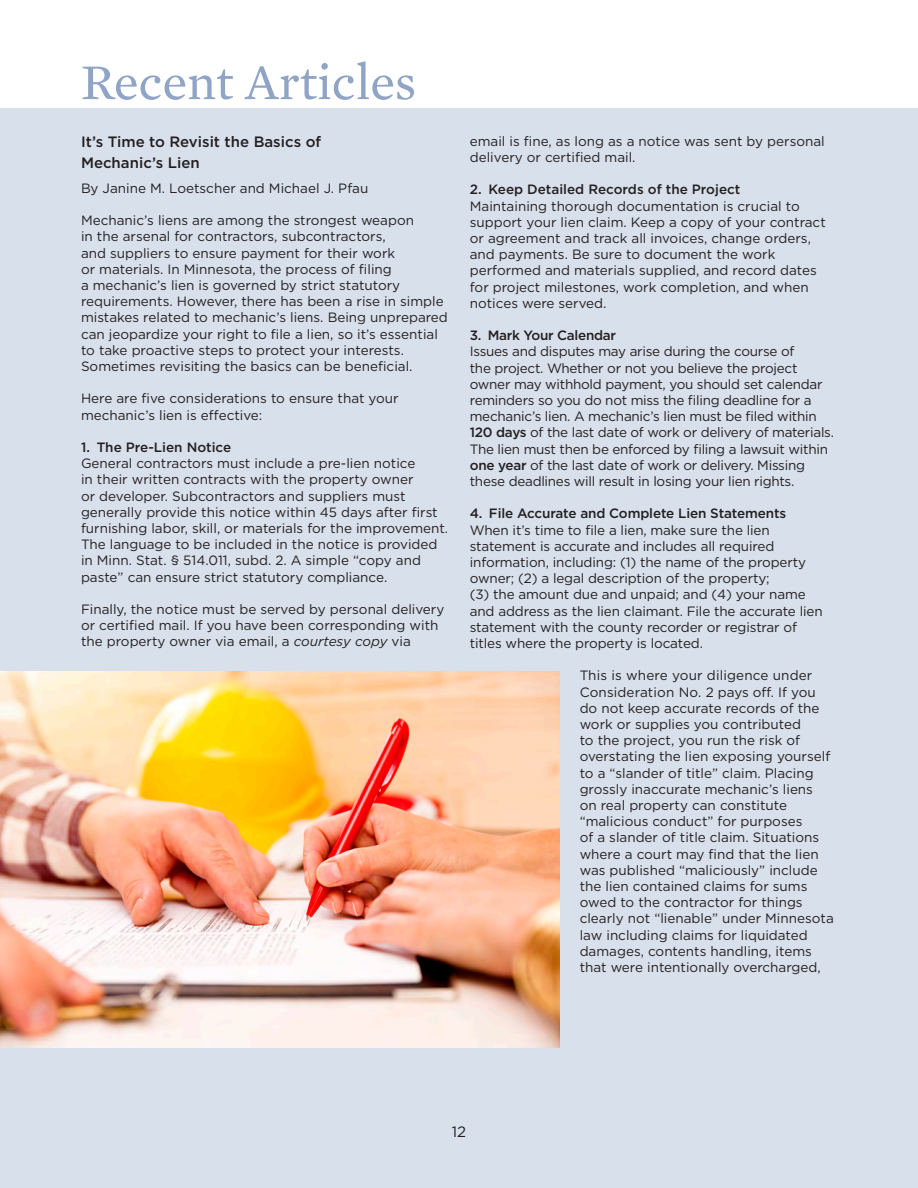
<style>
.page{position:relative;width:918px;height:1188px;background:#fff}
.page>*{position:absolute;margin:0;border:0;box-sizing:border-box;transform-origin:0 0}
.t1{font:51px "Mercury Text G2";color:#90a4c5}
.t2{font:500 15px/21px "Gotham";color:#231f20}
.t3{font:15px "Gotham";color:#231f20}
.t4{font:13.5px/16.2px "Gotham";color:#231f20}
.t5{font:13.5px/16.2px "Gotham";letter-spacing:-.02em;color:#231f20}
.t6{font:500 13.5px "Gotham";letter-spacing:-.01em;color:#231f20}
.s1{font-style:italic}
.s2{font-weight:500}
</style>
<div class="page">
<div style="left:0;top:108px;width:918px;height:1080px;background:#d8e0eb"></div>
<img style="left:0;top:671px;width:559px;height:376px">
<p class="t1" style="left:81px;top:45px;width:337px">Recent Articles</p>
<p class="t2" style="left:81px;top:131px;width:242px">It’s Time to Revisit the Basics of<br>Mechanic’s Lien</p>
<p class="t4" style="left:81px;top:180px;width:289px">By Janine M. Loetscher and Michael J. Pfau</p>
<p class="t4" style="left:81px;top:212px;width:368px">Mechanic’s liens are among the strongest weapon<br>in the arsenal for contractors, subcontractors,<br>and suppliers to ensure payment for their work<br>or materials. In Minnesota, the process of filing<br>a mechanic’s lien is governed by strict statutory requirements. However, there has been a rise in simple mistakes related to mechanic’s liens. Being unprepared can jeopardize your right to file a lien, so it’s essential to take proactive steps to protect your interests.<br>Sometimes revisiting the basics can be beneficial.</p>
<p class="t4" style="left:81px;top:390px;width:319px">Here are five considerations to ensure that your mechanic’s lien is effective:</p>
<p class="t6" style="left:81px;top:438px;width:152px">1. The Pre-Lien Notice</p>
<p class="t4" style="left:81px;top:455px;width:369px">General contractors must include a pre-lien notice<br>in their written contracts with the property owner<br>or developer. Subcontractors and suppliers must generally provide this notice within 45 days after first furnishing labor, skill, or materials for the improvement.<br>The language to be included in the notice is provided in Minn. Stat. § 514.011, subd. 2. A simple “copy and paste” can ensure strict statutory compliance.</p>
<p class="t4" style="left:81px;top:601px;width:365px">Finally, the notice must be served by personal delivery or certified mail. If you have been corresponding with the property owner via email, a <span class="s1">courtesy copy</span> via</p>
<p class="t4" style="left:470px;top:133px;width:357px">email is fine, as long as a notice was sent by personal delivery or certified mail.</p>
<p class="t6" style="left:470px;top:181px;width:272px">2. Keep Detailed Records of the Project</p>
<p class="t4" style="left:470px;top:197px;width:358px">Maintaining thorough documentation is crucial to support your lien claim. Keep a copy of your contract or agreement and track all invoices, change orders, and payments. Be sure to document the work performed and materials supplied, and record dates for project milestones, work completion, and when notices were served.</p>
<p class="t6" style="left:470px;top:327px;width:148px">3. Mark Your Calendar</p>
<p class="t5" style="left:470px;top:343px;width:366px">Issues and disputes may arise during the course of<br>the project. Whether or not you believe the project owner may withhold payment, you should set calendar reminders so you do not miss the filing deadline for a mechanic’s lien. A mechanic’s lien must be filed within <span class="s2">120 days</span> of the last date of work or delivery of materials.<br>The lien must then be enforced by filing a lawsuit within <span class="s2">one year</span> of the last date of work or delivery. Missing these deadlines will result in losing your lien rights.</p>
<p class="t6" style="left:470px;top:505px;width:318px">4. File Accurate and Complete Lien Statements</p>
<p class="t4" style="left:470px;top:521px;width:354px">When it’s time to file a lien, make sure the lien statement is accurate and includes all required information, including: (1) the name of the property owner; (2) a legal description of the property;<br>(3) the amount due and unpaid; and (4) your name and address as the lien claimant. File the accurate lien statement with the county recorder or registrar of titles where the property is located.</p>
<p class="t4" style="left:580px;top:667px;width:256px">This is where your diligence under Consideration No. 2 pays off. If you do not keep accurate records of the work or supplies you contributed<br>to the project, you run the risk of overstating the lien exposing yourself to a “slander of title” claim. Placing grossly inaccurate mechanic’s liens<br>on real property can constitute “malicious conduct” for purposes<br>of a slander of title claim. Situations where a court may find that the lien was published “maliciously” include the lien contained claims for sums owed to the contractor for things clearly not “lienable” under Minnesota law including claims for liquidated damages, contents handling, items that were intentionally overcharged,</p>
<p class="t3" style="left:452px;top:1122px;width:16px">12</p>
</div>
